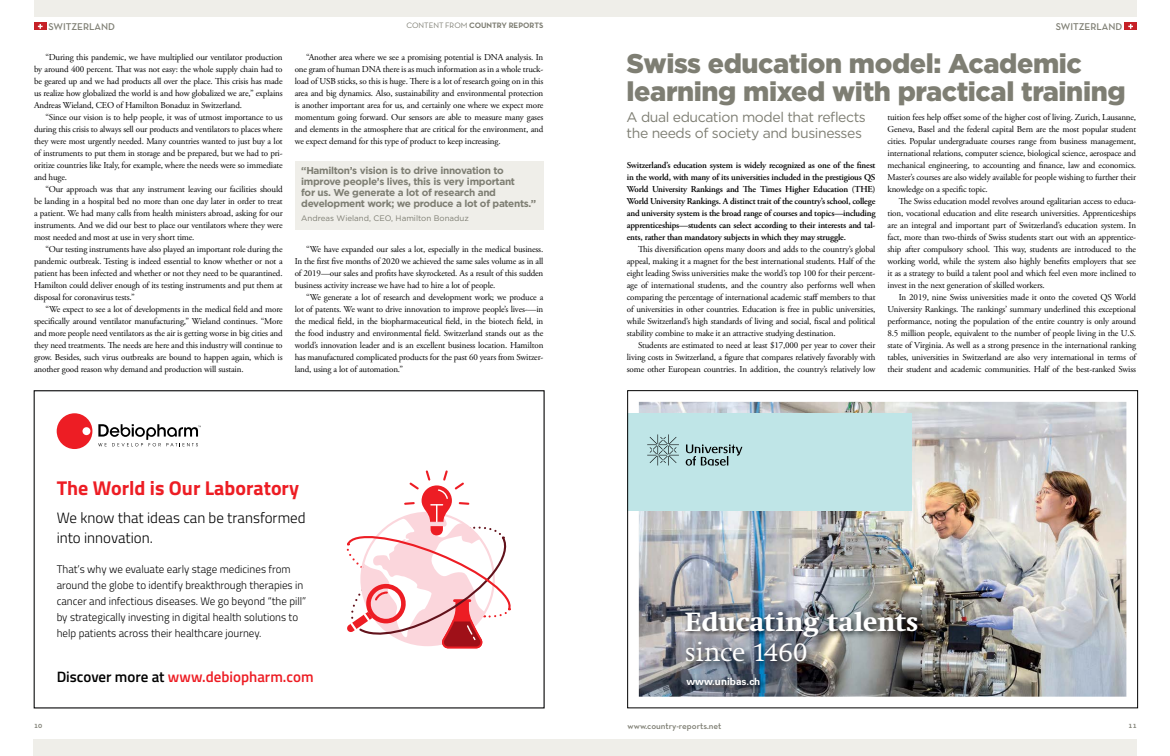
<style>
.page{position:relative;width:1170px;height:756px;background:#fff}
.page>*{position:absolute;margin:0;border:0;box-sizing:border-box;transform-origin:0 0}
.t1{font:900 27px/28px "Gotham";letter-spacing:-.015em;color:#7e7e73}
.t2{font:700 27px "Swift Neue LT Pro";letter-spacing:.005em;color:#fff}
.t3{font:300 27px "Swift Neue LT Pro";letter-spacing:-.005em;color:#fff}
.t4{font:700 20px "Titillium";color:#ed1d24}
.t5{font:300 15px/20px "Titillium";color:#000}
.t6{font:600 15px "Titillium";color:#ed1d24}
.t7{font:14px/16px "Gotham";letter-spacing:-.03em;color:#7e7e73}
.t8{font:300 11px/16px "Titillium";color:#000}
.t9{font:700 10px/11px "Gotham";letter-spacing:-.03em;color:#7e7e73}
.t10{font:600 10px "Neutra Text TF";color:#7e7e73}
.t11{font:700 10px "Univers LT Std";color:#fff}
.t12{font:9px/12px "Adobe Garamond Pro";letter-spacing:-.015em;color:#000;text-align:justify}
.t13{font:600 9px/12px "Adobe Garamond Pro";letter-spacing:-.02em;color:#000;text-align:justify}
.t14{font:600 9px "Neutra Text TF";color:#7e7e73}
.t15{font:8px "Gotham";color:#7e7e73}
.t16{font:700 8px "Neutra Text TF";color:#7e7e73}
.t17{font:600 8px "Neutra Text TF";color:#7e7e73}
.s1{font-weight:400}
.s2{color:#000}
</style>
<div class="page">
<div style="left:1124px;top:23px;width:13px;height:7px;background:#c62127"></div>
<svg style="left:1128px;top:24px;width:5px;height:5px"></svg>
<div style="left:571px;top:0;width:566px;height:17px;background:#efeee9"></div>
<div style="left:571px;top:739px;width:566px;height:17px;background:#efeee9"></div>
<div style="left:34px;top:23px;width:12px;height:7px;background:#c62127"></div>
<svg style="left:38px;top:24px;width:5px;height:5px"></svg>
<div style="left:34px;top:0;width:565px;height:17px;background:#efeee9"></div>
<div style="left:33px;top:739px;width:566px;height:17px;background:#efeee9"></div>
<div style="left:296px;top:161px;width:248px;height:68px;background:#efeee9"></div>
<div style="left:57px;top:413px;width:35px;height:36px;background:#ed1d24;border-radius:50%"></div>
<div style="left:83px;top:427px;width:7px;height:8px;background:#fff;border-radius:50%"></div>
<svg style="left:98px;top:424px;width:103px;height:22px"></svg>
<svg style="left:346px;top:470px;width:165px;height:178px"></svg>
<img style="left:639px;top:402px;width:487px;height:295px">
<div style="left:628px;top:413px;width:284px;height:98px;background:#bfe5e7"></div>
<img style="left:683px;top:608px;width:242px;height:61px">
<svg style="left:686px;top:444px;width:56px;height:22px"></svg>
<svg style="left:647px;top:434px;width:32px;height:31px"></svg>
<img style="left:683px;top:674px;width:84px;height:18px">
<p class="t10" style="left:48px;top:21px;width:68px">SWITZERLAND</p>
<p class="t12" style="left:34px;top:51px;width:250px;text-indent:11px">“During this pandemic, we have multiplied our ventilator production by around 400 percent. That was not easy: the whole supply chain had to be geared up and we had products all over the place. This crisis has made us realize how globalized the world is and how globalized we are,” explains Andreas Wieland, CEO of Hamilton Bonaduz in Switzerland.</p>
<p class="t12" style="left:34px;top:111px;width:250px;text-indent:11px">“Since our vision is to help people, it was of utmost importance to us during this crisis to always sell our products and ventilators to places where they were most urgently needed. Many countries wanted to just buy a lot of instruments to put them in storage and be prepared, but we had to pri&shy;oritize countries like Italy, for example, where the needs were so immediate and huge.</p>
<p class="t12" style="left:34px;top:183px;width:250px;text-indent:11px">“Our approach was that any instrument leaving our facilities should be landing in a hospital bed no more than one day later in order to treat a patient. We had many calls from health ministers abroad, asking for our instruments. And we did our best to place our ventilators where they were most needed and most at use in very short time.</p>
<p class="t12" style="left:34px;top:243px;width:250px;text-indent:11px">“Our testing instruments have also played an important role during the pandemic outbreak. Testing is indeed essential to know whether or not a patient has been infected and whether or not they need to be quarantined.<br>Hamilton could deliver enough of its testing instruments and put them at disposal for coronavirus tests.”</p>
<p class="t12" style="left:34px;top:303px;width:250px;text-indent:11px">“We expect to see a lot of developments in the medical field and more specifically around ventilator manufacturing,” Wieland continues. “More and more people need ventilators as the air is getting worse in big cities and they need treatments. The needs are here and this industry will continue to grow. Besides, such virus outbreaks are bound to happen again, which is another good reason why demand and production will sustain.</p>
<p class="t16" style="left:406px;top:21px;width:138px"><span class="s1">CONTENT FROM</span> COUNTRY REPORTS</p>
<p class="t12" style="left:295px;top:51px;width:250px;text-indent:11px">“Another area where we see a promising potential is DNA analysis. In one gram of human DNA there is as much information as in a whole truck&shy;load of USB sticks, so this is huge. There is a lot of research going on in this area and big dynamics. Also, sustainability and environmental protection is another important area for us, and certainly one where we expect more momentum going forward. Our sensors are able to measure many gases and elements in the atmosphere that are critical for the environment, and we expect demand for this type of product to keep increasing.</p>
<p class="t9" style="left:301px;top:165px;width:236px">“Hamilton’s vision is to drive innovation to improve people’s lives, this is very important<br>for us. We generate a lot of research and development work; we produce a lot of patents.”</p>
<p class="t15" style="left:301px;top:214px;width:169px">Andreas Wieland, CEO, Hamilton Bonaduz</p>
<p class="t12" style="left:295px;top:243px;width:250px;text-indent:11px">“We have expanded our sales a lot, especially in the medical business.<br>In the first five months of 2020 we achieved the same sales volume as in all of 2019—our sales and profits have skyrocketed. As a result of this sudden business activity increase we have had to hire a lot of people.</p>
<p class="t12" style="left:295px;top:291px;width:250px;text-indent:11px">“We generate a lot of research and development work; we produce a lot of patents. We want to drive innovation to improve people’s lives-—in the medical field, in the biopharmaceutical field, in the biotech field, in the food industry and environmental field. Switzerland stands out as the world’s innovation leader and is an excellent business location. Hamilton has manufactured complicated products for the past 60 years from Switzer&shy;land, using a lot of automation.”</p>
<h2 class="t4" style="left:57px;top:473px;width:244px">The World is Our Laboratory</h2>
<h3 class="t5" style="left:57px;top:507px;width:250px">We know that ideas can be transformed into innovation.</h3>
<p class="t8" style="left:57px;top:561px;width:251px">That’s why we evaluate early stage medicines from around the globe to identify breakthrough therapies in cancer and infectious diseases. We go beyond “the pill” by strategically investing in digital health solutions to help patients across their healthcare journey.</p>
<p class="t17" style="left:34px;top:720px;width:10px">10</p>
<h3 class="t6" style="left:57px;top:665px;width:258px"><span class="s2">Discover more at</span> www.debiopharm.com</h3>
<p class="t10" style="left:1056px;top:21px;width:68px">SWITZERLAND</p>
<h1 class="t1" style="left:627px;top:49px;width:501px">Swiss education model: Academic learning mixed with practical training</h1>
<h3 class="t7" style="left:627px;top:109px;width:241px">A dual education model that reflects the needs of society and businesses</h3>
<p class="t12" style="left:888px;top:111px;width:250px">tuition fees help offset some of the higher cost of living. Zurich, Lausanne, Geneva, Basel and the federal capital Bern are the most popular student cities. Popular undergraduate courses range from business management, international relations, computer science, biological science, aerospace and mechanical engineering, to accounting and finance, law and economics.<br>Master’s courses are also widely available for people wishing to further their knowledge on a specific topic.</p>
<p class="t12" style="left:888px;top:195px;width:250px;text-indent:11px">The Swiss education model revolves around egalitarian access to educa&shy;tion, vocational education and elite research universities. Apprenticeships are an integral and important part of Switzerland’s education system. In fact, more than two-thirds of Swiss students start out with an apprentice&shy;ship after compulsory school. This way, students are introduced to the working world, while the system also highly benefits employers that see it as a strategy to build a talent pool and which feel even more inclined to invest in the next generation of skilled workers.</p>
<p class="t12" style="left:888px;top:291px;width:250px;text-indent:11px">In 2019, nine Swiss universities made it onto the coveted QS World University Rankings. The rankings’ summary underlined this exceptional performance, noting the population of the entire country is only around 8.5 million people, equivalent to the number of people living in the U.S. state of Virginia. As well as a strong presence in the international ranking tables, universities in Switzerland are also very international in terms of their student and academic communities. Half of the best-ranked Swiss</p>
<p class="t13" style="left:627px;top:159px;width:250px">Switzerland’s education system is widely recognized as one of the finest in the world, with many of its universities included in the prestigious QS World University Rankings and The Times Higher Education (THE)<br>World University Rankings. A distinct trait of the country’s school, college and university system is the broad range of courses and topics—including apprenticeships—students can select according to their interests and tal&shy;ents, rather than mandatory subjects in which they may struggle.</p>
<p class="t12" style="left:627px;top:243px;width:250px;text-indent:11px">This diversification opens many doors and adds to the country’s global appeal, making it a magnet for the best international students. Half of the eight leading Swiss universities make the world’s top 100 for their percent&shy;age of international students, and the country also performs well when comparing the percentage of international academic staff members to that of universities in other countries. Education is free in public universities, while Switzerland’s high standards of living and social, fiscal and political stability combine to make it an attractive studying destination.</p>
<p class="t12" style="left:627px;top:339px;width:250px;text-indent:11px">Students are estimated to need at least $17,000 per year to cover their living costs in Switzerland, a figure that compares relatively favorably with some other European countries. In addition, the country’s relatively low</p>
<h1 class="t2" style="left:685px;top:606px;width:235px">Educating talents</h1>
<h1 class="t3" style="left:685px;top:636px;width:124px">since 1460</h1>
<p class="t11" style="left:686px;top:676px;width:76px">www.unibas.ch</p>
<p class="t14" style="left:628px;top:720px;width:96px">www.country-reports.net</p>
<p class="t17" style="left:1129px;top:720px;width:10px">11</p>
</div>
